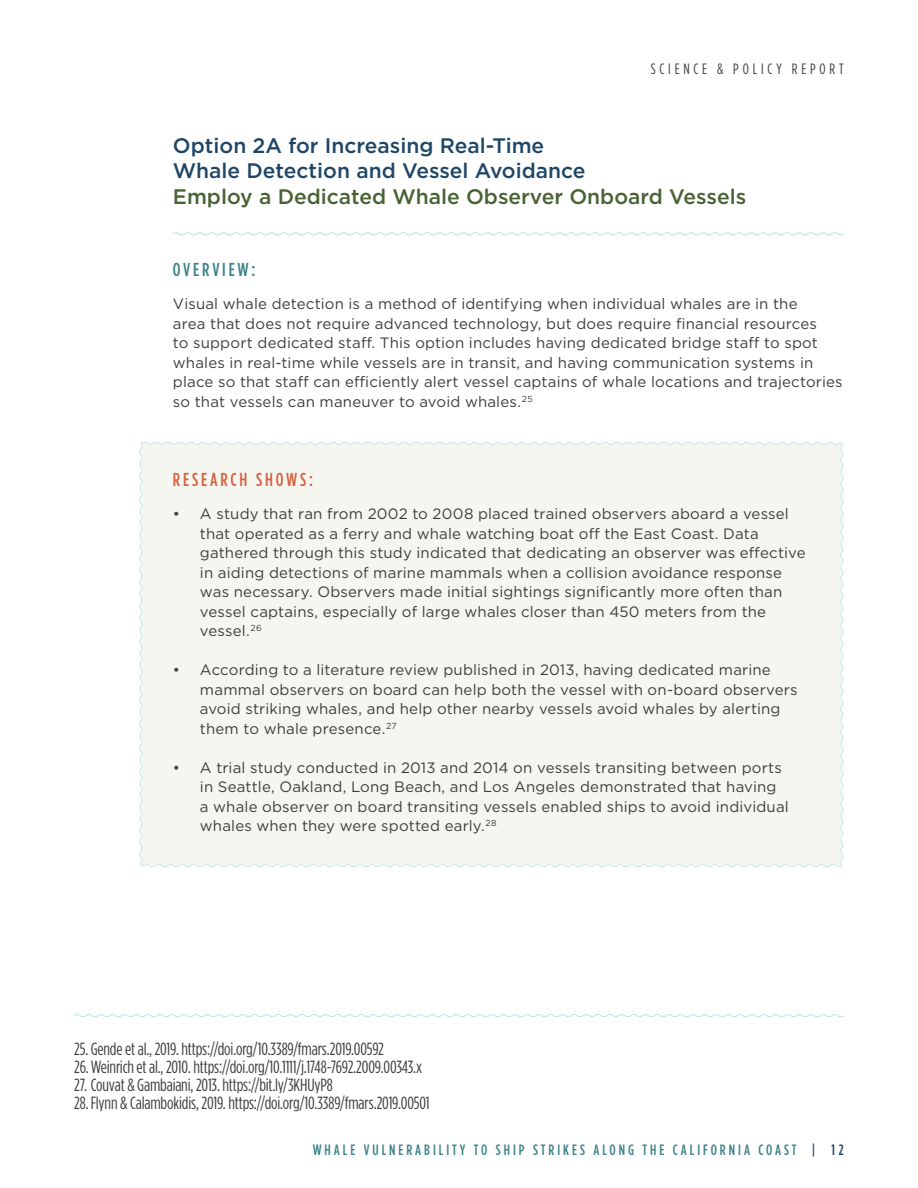
<style>
.page{position:relative;width:918px;height:1188px;background:#fff}
.page>*{position:absolute;margin:0;border:0;box-sizing:border-box;transform-origin:0 0}
.t1{font:500 21px/25.5px "Gotham";color:#1f4666}
.t2{font:500 21px "Gotham";color:#486233}
.t3{font:500 18.75px "Gotham Condensed";letter-spacing:.15em;color:#d66345}
.t4{font:500 18.75px "Gotham Condensed";letter-spacing:.15em;color:#3e848a}
.t5{font:17.7px/18px "Gotham Condensed";letter-spacing:-.01em;color:#3e3e3f}
.t6{font:15px/19.5px "Gotham";letter-spacing:.01em;color:#3e3e3f}
.t7{font:500 15px "Gotham Condensed";letter-spacing:.2em;color:#3e848a}
.t8{font:15px "Gotham Condensed";letter-spacing:.255em;color:#3e3e3f}
.s1{color:#1f4666}
</style>
<div class="page">
<div style="left:139px;top:441px;width:705px;height:427px;background:#f5f6ef"></div>
<svg style="left:74px;top:1014px;width:770px;height:4px"></svg>
<svg style="left:173px;top:232px;width:671px;height:4px"></svg>
<p class="t8" style="left:651px;top:60px;width:194px">SCIENCE &amp; POLICY REPORT</p>
<h1 class="t1" style="left:173px;top:132px;width:414px">Option 2A for Increasing Real-Time<br>Whale Detection and Vessel Avoidance</h1>
<h1 class="t2" style="left:173px;top:183px;width:575px">Employ a Dedicated Whale Observer Onboard Vessels</h1>
<p class="t4" style="left:173px;top:259px;width:84px">OVERVIEW:</p>
<p class="t6" style="left:173px;top:294px;width:671px">Visual whale detection is a method of identifying when individual whales are in the<br>area that does not require advanced technology, but does require financial resources<br>to support dedicated staff. This option includes having dedicated bridge staff to spot whales in real-time while vessels are in transit, and having communication systems in place so that staff can efficiently alert vessel captains of whale locations and trajectories so that vessels can maneuver to avoid whales.<sup>25</sup></p>
<p class="t3" style="left:173px;top:469px;width:142px">RESEARCH SHOWS:</p>
<p class="t6" style="left:200px;top:504px;width:607px;text-indent:-27px">• A study that ran from 2002 to 2008 placed trained observers aboard a vessel that operated as a ferry and whale watching boat off the East Coast. Data gathered through this study indicated that dedicating an observer was effective in aiding detections of marine mammals when a collision avoidance response was necessary. Observers made initial sightings significantly more often than vessel captains, especially of large whales closer than 450 meters from the vessel.<sup>26</sup></p>
<p class="t6" style="left:200px;top:660px;width:599px;text-indent:-27px">• According to a literature review published in 2013, having dedicated marine mammal observers on board can help both the vessel with on-board observers avoid striking whales, and help other nearby vessels avoid whales by alerting them to whale presence.<sup>27</sup></p>
<p class="t6" style="left:200px;top:758px;width:590px;text-indent:-27px">• A trial study conducted in 2013 and 2014 on vessels transiting between ports in Seattle, Oakland, Long Beach, and Los Angeles demonstrated that having a whale observer on board transiting vessels enabled ships to avoid individual whales when they were spotted early.<sup>28</sup></p>
<p class="t5" style="left:74px;top:1040px;width:349px">25.Gende et al., 2019. https://doi.org/10.3389/fmars.2019.00592<br>26.Weinrich et al., 2010. https://doi.org/10.1111/j.1748-7692.2009.00343.x</p>
<p class="t5" style="left:74px;top:1076px;width:357px">27. Couvat &amp; Gambaiani, 2013. https://bit.ly/3KHUyP8<br>28.Flynn &amp; Calambokidis, 2019. https://doi.org/10.3389/fmars.2019.00501</p>
<p class="t7" style="left:313px;top:1141px;width:533px">WHALE VULNERABILITY TO SHIP STRIKES ALONG THE CALIFORNIA COAST <span class="s1">| 12</span></p>
</div>
